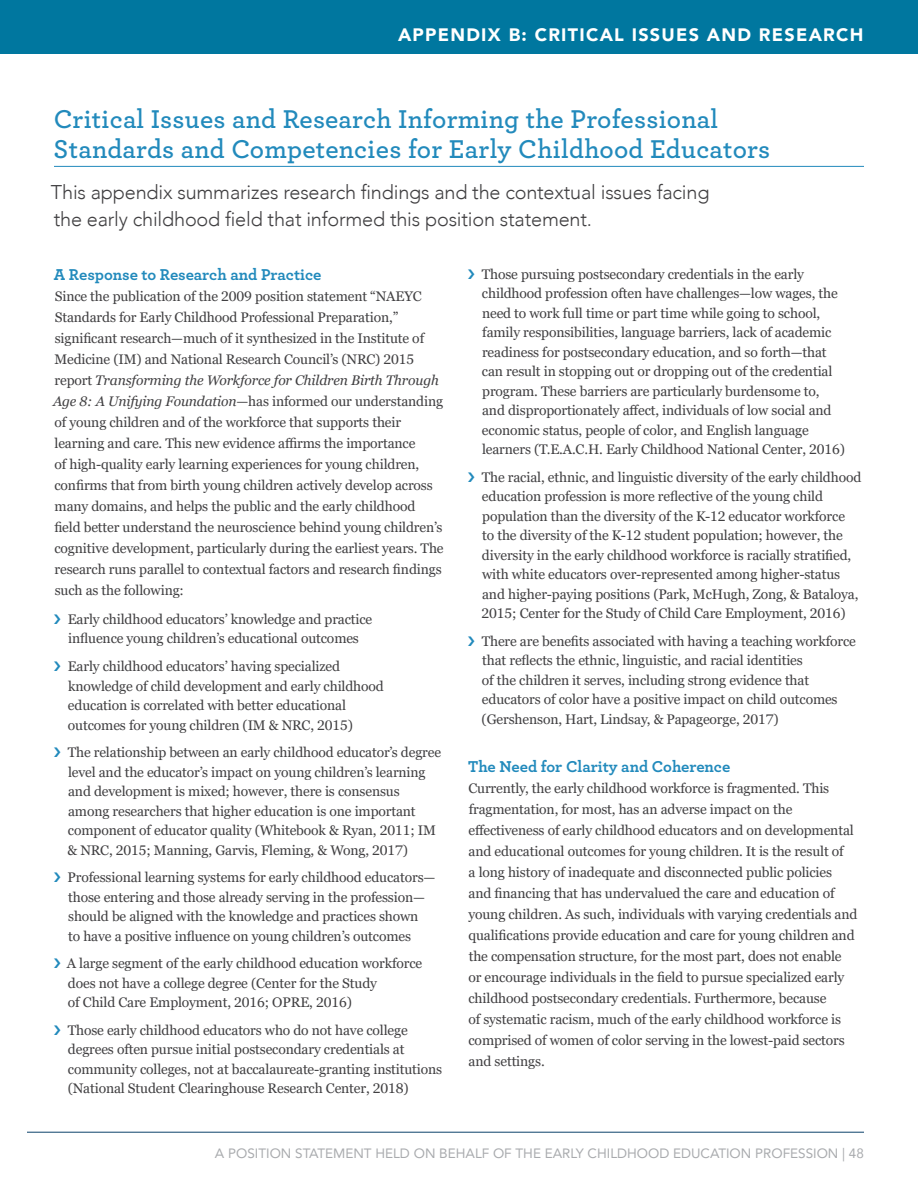
<style>
.page{position:relative;width:918px;height:1188px;background:#fff}
.page>*{position:absolute;margin:0;border:0;box-sizing:border-box;transform-origin:0 0}
.t1{font:600 27px/30px "Archer Pro";letter-spacing:.01em;color:#228abc}
.t2{font:300 19.8px/27px "Avenir";letter-spacing:-.01em;color:#414042}
.t3{font:900 18px "Avenir";letter-spacing:.07em;color:#fff}
.t4{font:700 16.5px "Archer Pro";letter-spacing:-.005em;color:#228abc}
.t5{font:13.8px/19.5px "Georgia Pro";letter-spacing:-.01em;color:#414042}
.t6{font:13.5px "Avenir";color:#a9abae}
.s1{font-style:italic}
</style>
<div class="page">
<hr style="left:27px;top:1132px;width:837px;height:1px;background:#0c426a">
<div style="left:0;top:0;width:918px;height:54px;background:#00779f"></div>
<hr style="left:54px;top:166px;width:810px;height:1px;background:#228abc">
<h3 class="t3" style="left:398px;top:19px;width:29px">APPENDIX</h3>
<h3 class="t3" style="left:509px;top:19px;width:52px">B: CRITICAL</h3>
<h3 class="t3" style="left:632px;top:19px;width:20px">ISSUES</h3>
<h3 class="t3" style="left:707px;top:19px;width:16px">AND</h3>
<h3 class="t3" style="left:759px;top:19px;width:27px">RESEARC</h3>
<h3 class="t3" style="left:850px;top:19px;width:15px">H</h3>
<h1 class="t1" style="left:54px;top:103px;width:718px">Critical Issues and Research Informing the Professional<br>Standards and Competencies for Early Childhood Educators</h1>
<h2 class="t2" style="left:51px;top:178px;width:660px">This appendix summarizes research findings and the contextual issues facing the early childhood field that informed this position statement.</h2>
<p class="t4" style="left:54px;top:262px;width:269px">A Response to Research and Practice</p>
<p class="t5" style="left:53px;top:287px;width:392px;line-height:21px">Since the publication of the 2009 position statement “NAEYC Standards for Early Childhood Professional Preparation,” significant research—much of it synthesized in the Institute of Medicine (IM) and National Research Council’s (NRC) 2015 report <span class="s1">Transforming the Workforce for Children Birth Through Age 8: A Unifying Foundation</span>—has informed our understanding of young children and of the workforce that supports their learning and care. This new evidence affirms the importance<br>of high-quality early learning experiences for young children, confirms that from birth young children actively develop across many domains, and helps the public and the early childhood<br>field better understand the neuroscience behind young children’s cognitive development, particularly during the earliest years. The research runs parallel to contextual factors and research findings such as the following:</p>
<p class="t5" style="left:68px;top:610px;width:306px">Early childhood educators’ knowledge and practice influence young children’s educational outcomes</p>
<p class="t5" style="left:68px;top:657px;width:318px">Early childhood educators’ having specialized knowledge of child development and early childhood education is correlated with better educational outcomes for young children (IM &amp; NRC, 2015)</p>
<p class="t5" style="left:68px;top:743px;width:375px">The relationship between an early childhood educator’s degree level and the educator’s impact on young children’s learning and development is mixed; however, there is consensus among researchers that higher education is one important component of educator quality (Whitebook &amp; Ryan, 2011; IM &amp; NRC, 2015; Manning, Garvis, Fleming, &amp; Wong, 2017)</p>
<p class="t5" style="left:68px;top:868px;width:369px">Professional learning systems for early childhood educators— those entering and those already serving in the profession— should be aligned with the knowledge and practices shown<br>to have a positive influence on young children’s outcomes</p>
<p class="t5" style="left:67px;top:954px;width:357px">A large segment of the early childhood education workforce does not have a college degree (Center for the Study<br>of Child Care Employment, 2016; OPRE, 2016)</p>
<p class="t5" style="left:68px;top:1021px;width:376px">Those early childhood educators who do not have college degrees often pursue initial postsecondary credentials at community colleges, not at baccalaureate-granting institutions (National Student Clearinghouse Research Center, 2018)</p>
<p class="t5" style="left:482px;top:265px;width:365px">Those pursuing postsecondary credentials in the early childhood profession often have challenges—low wages, the need to work full time or part time while going to school, family responsibilities, language barriers, lack of academic readiness for postsecondary education, and so forth—that can result in stopping out or dropping out of the credential program. These barriers are particularly burdensome to, and disproportionately affect, individuals of low social and economic status, people of color, and English language learners (T.E.A.C.H. Early Childhood National Center, 2016)</p>
<p class="t5" style="left:482px;top:468px;width:381px">The racial, ethnic, and linguistic diversity of the early childhood education profession is more reflective of the young child population than the diversity of the K-12 educator workforce<br>to the diversity of the K-12 student population; however, the diversity in the early childhood workforce is racially stratified, with white educators over-represented among higher-status and higher-paying positions (Park, McHugh, Zong, &amp; Bataloya, 2015; Center for the Study of Child Care Employment, 2016)</p>
<p class="t5" style="left:482px;top:632px;width:376px">There are benefits associated with having a teaching workforce that reflects the ethnic, linguistic, and racial identities<br>of the children it serves, including strong evidence that educators of color have a positive impact on child outcomes (Gershenson, Hart, Lindsay, &amp; Papageorge, 2017)</p>
<p class="t4" style="left:468px;top:754px;width:264px">The Need for Clarity and Coherence</p>
<p class="t5" style="left:468px;top:778px;width:391px;line-height:21px">Currently, the early childhood workforce is fragmented. This fragmentation, for most, has an adverse impact on the effectiveness of early childhood educators and on developmental and educational outcomes for young children. It is the result of<br>a long history of inadequate and disconnected public policies and financing that has undervalued the care and education of young children. As such, individuals with varying credentials and qualifications provide education and care for young children and the compensation structure, for the most part, does not enable or encourage individuals in the field to pursue specialized early childhood postsecondary credentials. Furthermore, because<br>of systematic racism, much of the early childhood workforce is comprised of women of color serving in the lowest-paid sectors and settings.</p>
<p class="t6" style="left:215px;top:1142px;width:651px">A POSITION STATEMENT HELD ON BEHALF OF THE EARLY CHILDHOOD EDUCATION PROFESSION | 48</p>
</div>
